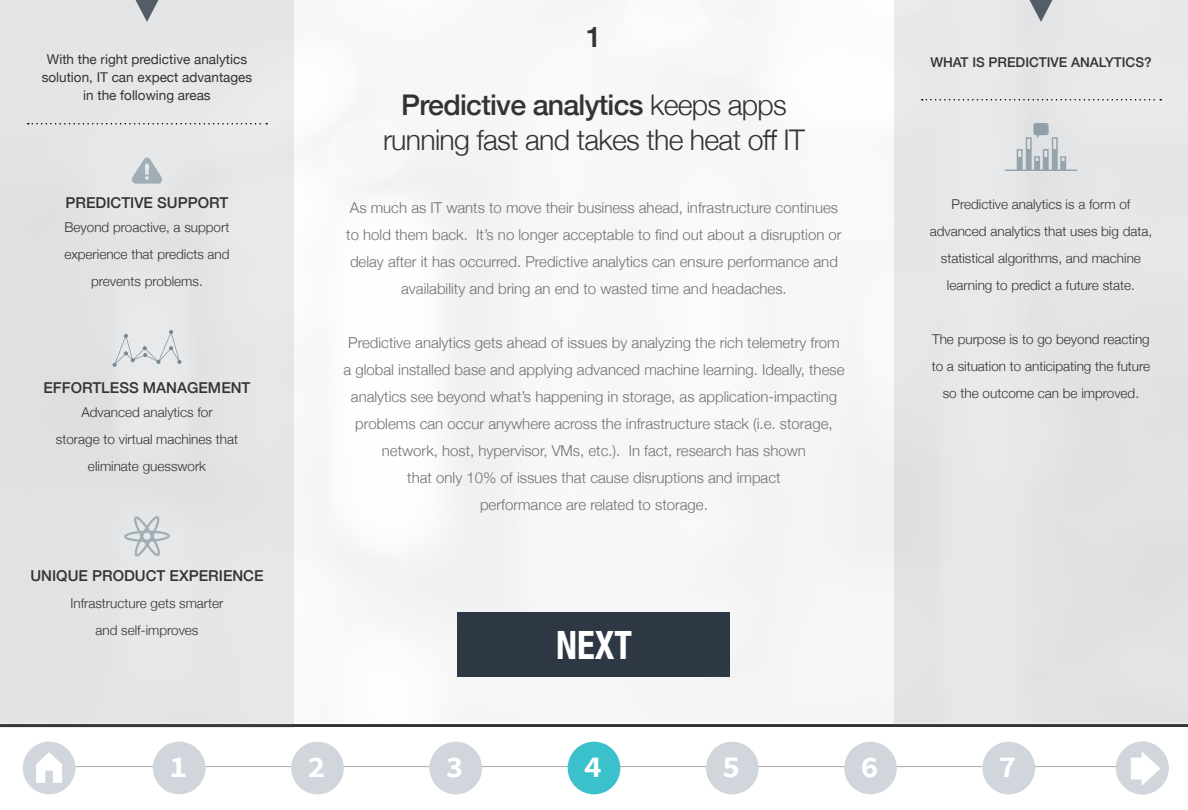
<style>
.page{position:relative;width:1188px;height:810px;background:#fff}
.page>*{position:absolute;margin:0;border:0;box-sizing:border-box;transform-origin:0 0}
.t1{font:700 condensed 39px "Helvetica Neue";color:#fff;scale:.94 1}
.t2{font:700 30.3px "Source Code Pro";color:#fff}
.t3{font:300 28.5px/34.2px "Helvetica Neue";letter-spacing:-.025em;color:#333;text-align:center}
.t4{font:500 28.5px "Helvetica Neue";color:#333}
.t5{font:300 15px/27px "Helvetica Neue";color:#707070;text-align:center}
.t6{font:500 15px "Helvetica Neue";color:#333}
.t7{font:300 13.5px/27px "Helvetica Neue";color:#333;text-align:center}
.t8{font:13.5px/18px "Helvetica Neue";color:#333;text-align:center}
.t9{font:500 13.5px "Helvetica Neue";color:#333}
.s1{font-weight:500}
</style>
<div class="page">
<hr style="left:49px;top:766px;width:1100px;height:1px;background:#b2b2b2">
<div style="left:568px;top:742px;width:52px;height:52px;background:#3ac1cc;border-radius:50%"></div>
<svg style="left:294px;top:724px;width:894px;height:3px;background:#363636"></svg>
<img style="left:324px;top:71px;width:570px;height:650px">
<div style="left:894px;top:0;width:294px;height:726px;background:#e5e6e7"></div>
<div style="left:0;top:0;width:294px;height:728px;background:#e4e5e6"></div>
<div style="left:1116px;top:742px;width:53px;height:52px;background:#d0d6db;border-radius:50%"></div>
<svg style="left:1131px;top:752px;width:30px;height:34px"></svg>
<svg style="left:922px;top:99px;width:239px;height:1px"></svg>
<svg style="left:28px;top:123px;width:239px;height:1px"></svg>
<svg style="left:113px;top:330px;width:68px;height:37px"></svg>
<svg style="left:124px;top:516px;width:46px;height:41px"></svg>
<svg style="left:136px;top:0;width:22px;height:22px"></svg>
<svg style="left:1030px;top:0;width:22px;height:22px"></svg>
<svg style="left:132px;top:157px;width:30px;height:27px"></svg>
<div style="left:1017px;top:149px;width:6px;height:21px;border:2px solid #758896"></div>
<div style="left:1034px;top:156px;width:6px;height:14px;border:2px solid #758896"></div>
<div style="left:1026px;top:137px;width:6px;height:33px;border:2px solid #758896"></div>
<div style="left:1043px;top:149px;width:6px;height:21px;border:2px solid #758896"></div>
<div style="left:1060px;top:156px;width:6px;height:14px;border:2px solid #758896"></div>
<div style="left:1052px;top:137px;width:6px;height:33px;border:2px solid #758896"></div>
<div style="left:1017px;top:157px;width:5px;height:13px;background:#96a4ae"></div>
<svg style="left:1035px;top:162px;width:4px;height:8px"></svg>
<div style="left:1026px;top:149px;width:5px;height:21px;background:#95a2ac"></div>
<div style="left:1043px;top:157px;width:5px;height:13px;background:#95a3ad"></div>
<div style="left:1061px;top:162px;width:5px;height:8px;background:#96a3ad"></div>
<div style="left:1052px;top:149px;width:5px;height:21px;background:#95a3ad"></div>
<hr style="left:1005px;top:170px;width:72px;height:1px;background:#758896">
<svg style="left:1033px;top:123px;width:16px;height:16px"></svg>
<div style="left:153px;top:742px;width:53px;height:52px;background:#d0d6db;border-radius:50%"></div>
<div style="left:291px;top:742px;width:53px;height:52px;background:#d0d6db;border-radius:50%"></div>
<div style="left:706px;top:742px;width:53px;height:52px;background:#d0d6db;border-radius:50%"></div>
<div style="left:844px;top:742px;width:53px;height:52px;background:#d0d6db;border-radius:50%"></div>
<div style="left:982px;top:742px;width:53px;height:52px;background:#d0d6db;border-radius:50%"></div>
<div style="left:429px;top:742px;width:53px;height:52px;background:#d0d6db;border-radius:50%"></div>
<div style="left:23px;top:742px;width:52px;height:52px;background:#d0d6db;border-radius:50%"></div>
<svg style="left:36px;top:752px;width:26px;height:31px"></svg>
<div style="left:458px;top:612px;width:272px;height:64px;background:#2e3844"></div>
<h3 class="t4" style="left:586px;top:14px;width:17px">1</h3>
<p class="t8" style="left:42px;top:51px;width:212px">With the right predictive analytics solution, IT can expect advantages in the following areas</p>
<p class="t9" style="left:930px;top:52px;width:223px">WHAT IS PREDICTIVE ANALYTICS?</p>
<h3 class="t3" style="left:383px;top:86px;width:423px"><span class="s1">Predictive analytics</span> keeps apps running fast and takes the heat off IT</h3>
<p class="t6" style="left:66px;top:191px;width:164px">PREDICTIVE SUPPORT</p>
<p class="t7" style="left:64px;top:213px;width:167px">Beyond proactive, a support experience that predicts and prevents problems.</p>
<p class="t6" style="left:43px;top:375px;width:209px">EFFORTLESS MANAGEMENT</p>
<p class="t7" style="left:56px;top:397px;width:184px">Advanced analytics for<br>storage to virtual machines that eliminate guesswork</p>
<p class="t6" style="left:30px;top:564px;width:235px">UNIQUE PRODUCT EXPERIENCE</p>
<p class="t7" style="left:70px;top:589px;width:155px">Infrastructure gets smarter and self-improves</p>
<p class="t5" style="left:346px;top:193px;width:497px">As much as IT wants to move their business ahead, infrastructure continues to hold them back. It’s no longer acceptable to find out about a disruption or delay after it has occurred. Predictive analytics can ensure performance and availability and bring an end to wasted time and headaches.</p>
<p class="t5" style="left:344px;top:328px;width:502px">Predictive analytics gets ahead of issues by analyzing the rich telemetry from a global installed base and applying advanced machine learning. Ideally, these analytics see beyond what’s happening in storage, as application-impacting problems can occur anywhere across the infrastructure stack (i.e. storage, network, host, hypervisor, VMs, etc.). In fact, research has shown<br>that only 10% of issues that cause disruptions and impact<br>performance are related to storage.</p>
<h1 class="t1" style="left:556px;top:613px;width:82px">NEXT</h1>
<p class="t7" style="left:930px;top:190px;width:224px">Predictive analytics is a form of advanced analytics that uses big data, statistical algorithms, and machine learning to predict a future state.</p>
<p class="t7" style="left:932px;top:325px;width:220px">The purpose is to go beyond reacting to a situation to anticipating the future so the outcome can be improved.</p>
<h2 class="t2" style="left:169px;top:748px;width:20px">1</h2>
<h2 class="t2" style="left:307px;top:748px;width:20px">2</h2>
<h2 class="t2" style="left:446px;top:748px;width:20px">3</h2>
<h2 class="t2" style="left:722px;top:748px;width:20px">5</h2>
<h2 class="t2" style="left:860px;top:748px;width:20px">6</h2>
<h2 class="t2" style="left:999px;top:748px;width:20px">7</h2>
<h2 class="t2" style="left:584px;top:748px;width:20px">4</h2>
</div>
